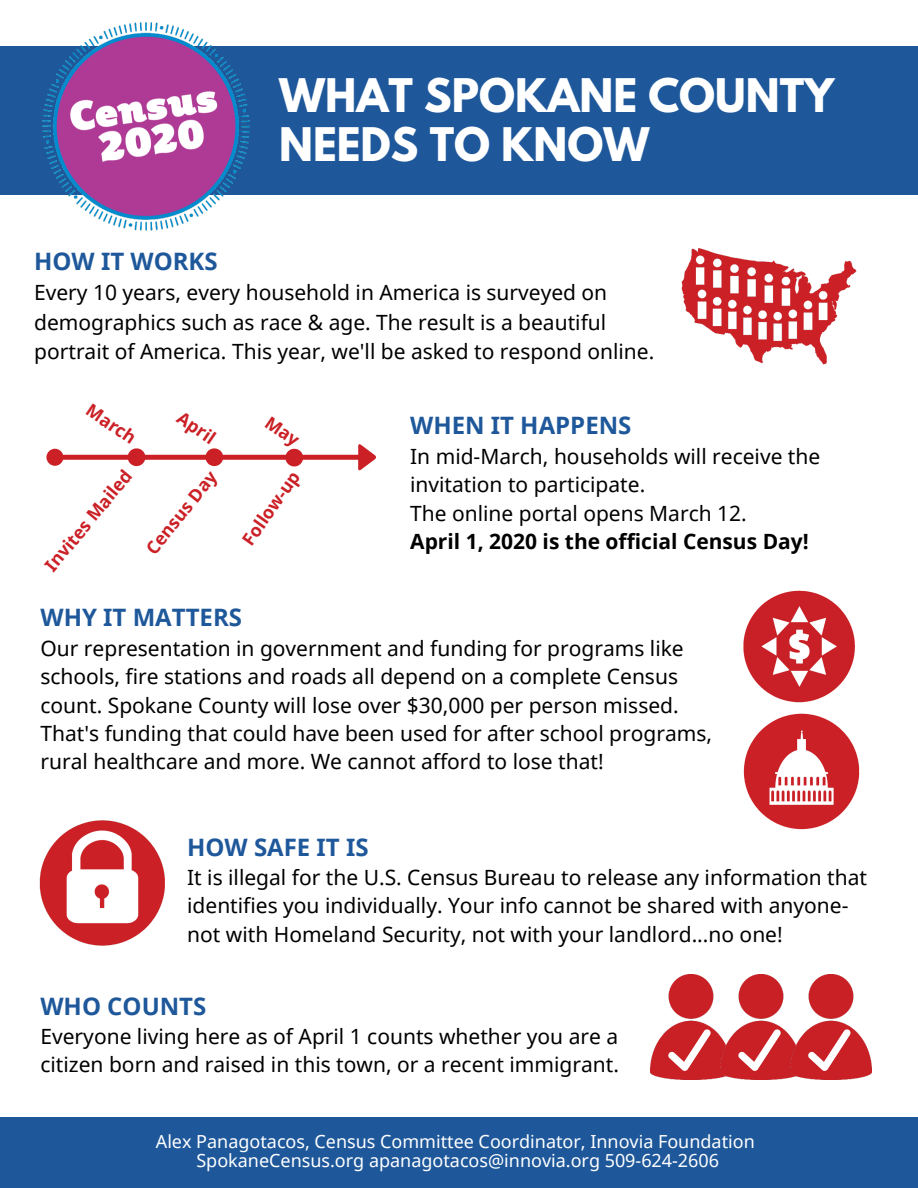
<style>
.page{position:relative;width:918px;height:1188px;background:#fff}
.page>*{position:absolute;margin:0;border:0;box-sizing:border-box;transform-origin:0 0}
.t1{font:700 41.1px/48.3px "League Spartan";color:#fff}
.t2{font:700 24px "Noto Sans";color:#1e589b}
.t3{font:21px/28.3px "Noto Sans";color:#000}
.t4{font:700 21px "Noto Sans";color:#000}
.t5{font:18px/19.2px "Noto Sans";color:#fff;text-align:center}
.t6{font:700 17.7px "Noto Sans";color:#ca2026}
</style>
<div class="page">
<div style="left:0;top:47px;width:918px;height:148px;background:#1e589b"></div>
<img style="left:743px;top:590px;width:112px;height:113px">
<img style="left:743px;top:713px;width:117px;height:117px">
<img style="left:651px;top:974px;width:70px;height:105px">
<svg style="left:668px;top:1029px;width:43px;height:42px"></svg>
<div style="left:0;top:1117px;width:918px;height:71px;background:#1e589b"></div>
<img style="left:681px;top:248px;width:175px;height:117px">
<img style="left:39px;top:820px;width:126px;height:126px">
<img style="left:721px;top:974px;width:70px;height:105px">
<svg style="left:738px;top:1029px;width:43px;height:42px"></svg>
<img style="left:791px;top:974px;width:80px;height:105px">
<svg style="left:808px;top:1029px;width:43px;height:42px"></svg>
<img style="left:40px;top:22px;width:212px;height:209px">
<svg style="left:46px;top:444px;width:330px;height:27px"></svg>
<h1 class="t1" style="left:279px;top:77px;width:557px">WHAT SPOKANE COUNTY<br>NEEDS TO KNOW</h1>
<p class="t2" style="left:34px;top:244px;width:185px">HOW IT WORKS</p>
<p class="t3" style="left:34px;top:277px;width:622px;line-height:29.4px">Every 10 years, every household in America is surveyed on demographics such as race &amp; age. The result is a beautiful portrait of America. This year, we'll be asked to respond online.</p>
<p class="t6" style="left:95px;top:398px;width:57px;rotate:34deg">March</p>
<p class="t6" style="left:186px;top:406px;width:44px;rotate:34deg">April</p>
<p class="t6" style="left:39px;top:560px;width:126px;rotate:-50deg">Invites Mailed</p>
<p class="t6" style="left:140px;top:544px;width:102px;rotate:-51deg">Census Day</p>
<p class="t6" style="left:236px;top:536px;width:87px;rotate:-55deg">Follow-up</p>
<p class="t2" style="left:410px;top:409px;width:223px">WHEN IT HAPPENS</p>
<p class="t3" style="left:410px;top:442px;width:412px">In mid-March, households will receive the invitation to participate.<br>The online portal opens March 12.</p>
<p class="t4" style="left:410px;top:527px;width:400px">April 1, 2020 is the official Census Day!</p>
<p class="t2" style="left:40px;top:600px;width:203px">WHY IT MATTERS</p>
<p class="t3" style="left:40px;top:633px;width:673px">Our representation in government and funding for programs like schools, fire stations and roads all depend on a complete Census count. Spokane County will lose over $30,000 per person missed.<br>That's funding that could have been used for after school programs, rural healthcare and more. We cannot afford to lose that!</p>
<p class="t2" style="left:187px;top:830px;width:183px">HOW SAFE IT IS</p>
<p class="t3" style="left:187px;top:863px;width:681px">It is illegal for the U.S. Census Bureau to release any information that identifies you individually. Your info cannot be shared with anyone&shy;not with Homeland Security, not with your landlord...no one!</p>
<p class="t2" style="left:40px;top:989px;width:167px">WHO COUNTS</p>
<p class="t3" style="left:40px;top:1022px;width:580px">Everyone living here as of April 1 counts whether you are a citizen born and raised in this town, or a recent immigrant.</p>
<p class="t5" style="left:156px;top:1132px;width:600px">Alex Panagotacos, Census Committee Coordinator, Innovia Foundation<br>SpokaneCensus.org apanagotacos@innovia.org 509-624-2606</p>
</div>
